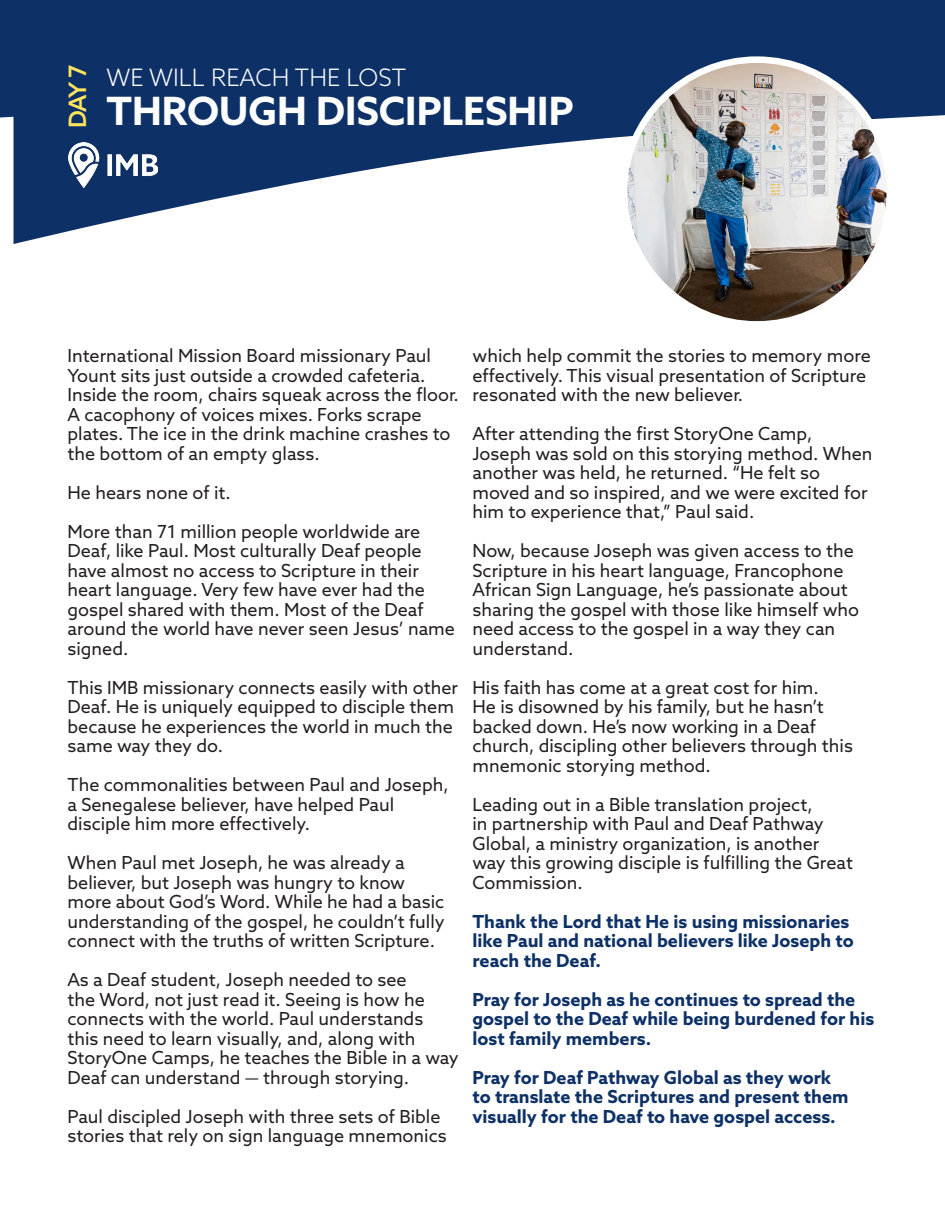
<style>
.page{position:relative;width:945px;height:1215px;background:#fff}
.page>*{position:absolute;margin:0;border:0;box-sizing:border-box;transform-origin:0 0}
.t1{font:700 39px "Azo Sans";color:#fff}
.t2{font:300 24px "Azo Sans";color:#fff}
.t3{font:500 24px "Azo Sans";color:#ffe55e}
.t4{font:18px/19.5px "Azo Sans";color:#231f20}
.t5{font:700 18px/19.5px "Azo Sans";color:#0d3166}
</style>
<div class="page">
<svg style="left:0;top:0;width:14px;height:244px"></svg>
<svg style="left:14px;top:0;width:931px;height:244px;fill:#0d3166"></svg>
<img style="left:68px;top:142px;width:90px;height:46px">
<img style="left:624px;top:60px;width:266px;height:260px">
<div style="left:621px;top:56px;width:272px;height:272px;border:7px solid #fff;border-radius:50%"></div>
<p class="t3" style="left:62px;top:128px;width:65px;rotate:-90deg">DAY 7</p>
<p class="t2" style="left:106px;top:62px;width:301px">WE WILL REACH THE LOST</p>
<p class="t1" style="left:106px;top:85px;width:469px">THROUGH DISCIPLESHIP</p>
<p class="t4" style="left:68px;top:346px;width:393px">International Mission Board missionary Paul Yount sits just outside a crowded cafeteria.<br>Inside the room, chairs squeak across the floor.<br>A cacophony of voices mixes. Forks scrape plates. The ice in the drink machine crashes to the bottom of an empty glass.</p>
<p class="t4" style="left:68px;top:482px;width:165px">He hears none of it.</p>
<p class="t4" style="left:68px;top:521px;width:389px">More than 71 million people worldwide are Deaf, like Paul. Most culturally Deaf people have almost no access to Scripture in their heart language. Very few have ever had the gospel shared with them. Most of the Deaf around the world have never seen Jesus’ name signed.</p>
<p class="t4" style="left:68px;top:677px;width:392px">This IMB missionary connects easily with other Deaf. He is uniquely equipped to disciple them because he experiences the world in much the same way they do.</p>
<p class="t4" style="left:68px;top:775px;width:383px">The commonalities between Paul and Joseph, a Senegalese believer, have helped Paul disciple him more effectively.</p>
<p class="t4" style="left:68px;top:853px;width:379px">When Paul met Joseph, he was already a believer, but Joseph was hungry to know more about God’s Word. While he had a basic understanding of the gospel, he couldn’t fully connect with the truths of written Scripture.</p>
<p class="t4" style="left:68px;top:970px;width:393px">As a Deaf student, Joseph needed to see<br>the Word, not just read it. Seeing is how he connects with the world. Paul understands this need to learn visually, and, along with StoryOne Camps, he teaches the Bible in a way Deaf can understand — through storying.</p>
<p class="t4" style="left:68px;top:1106px;width:381px">Paul discipled Joseph with three sets of Bible stories that rely on sign language mnemonics</p>
<p class="t4" style="left:472px;top:346px;width:400px">which help commit the stories to memory more effectively. This visual presentation of Scripture resonated with the new believer.</p>
<p class="t4" style="left:472px;top:424px;width:402px">After attending the first StoryOne Camp, Joseph was sold on this storying method. When another was held, he returned. “He felt so moved and so inspired, and we were excited for him to experience that,” Paul said.</p>
<p class="t4" style="left:472px;top:541px;width:388px">Now, because Joseph was given access to the Scripture in his heart language, Francophone African Sign Language, he’s passionate about sharing the gospel with those like himself who need access to the gospel in a way they can understand.</p>
<p class="t4" style="left:472px;top:677px;width:382px">His faith has come at a great cost for him.<br>He is disowned by his family, but he hasn’t backed down. He’s now working in a Deaf church, discipling other believers through this mnemonic storying method.</p>
<p class="t4" style="left:472px;top:794px;width:382px">Leading out in a Bible translation project,<br>in partnership with Paul and Deaf Pathway Global, a ministry organization, is another way this growing disciple is fulfilling the Great Commission.</p>
<p class="t5" style="left:472px;top:911px;width:383px">Thank the Lord that He is using missionaries like Paul and national believers like Joseph to reach the Deaf.</p>
<p class="t5" style="left:472px;top:989px;width:403px">Pray for Joseph as he continues to spread the gospel to the Deaf while being burdened for his lost family members.</p>
<p class="t5" style="left:472px;top:1067px;width:378px">Pray for Deaf Pathway Global as they work to translate the Scriptures and present them visually for the Deaf to have gospel access.</p>
</div>
